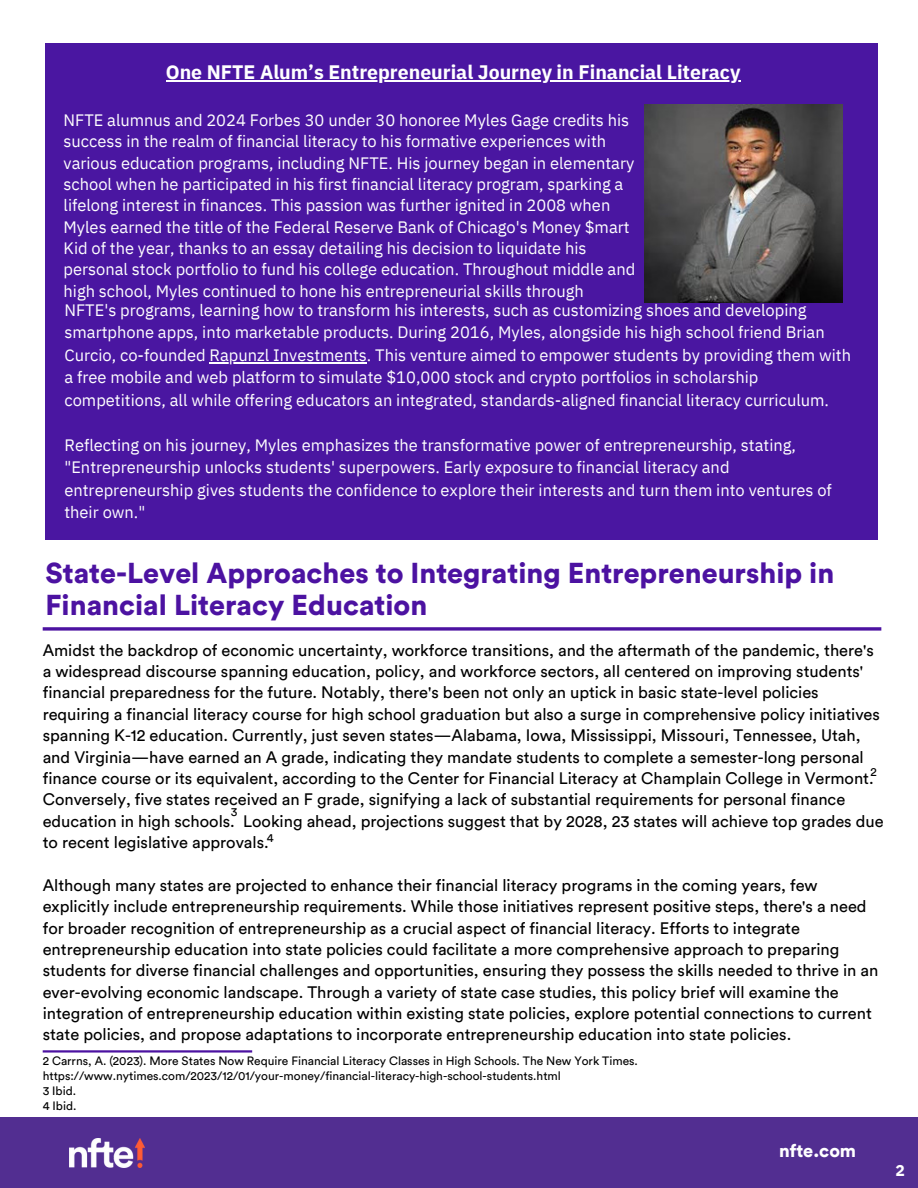
<style>
.page{position:relative;width:918px;height:1188px;background:#fff}
.page>*{position:absolute;margin:0;border:0;box-sizing:border-box;transform-origin:0 0}
.t1{font:900 28.5px/32.7px "Circular Std";color:#4c12a1}
.t2{font:700 19.5px "IBM Plex Sans";color:#fff}
.t3{font:900 18px "Circular Std";color:#fff}
.t4{font:16.5px/21.3px "Circular Std";color:#000}
.t5{font:16.5px/21.3px "IBM Plex Sans";color:#fff}
.t6{font:700 15.75px "IBM Plex Sans";color:#fff}
.t7{font:12px/15px "Circular Std";color:#000}
</style>
<div class="page">
<div style="left:0;top:1117px;width:918px;height:71px;background:#522e91"></div>
<img style="left:69px;top:1138px;width:76px;height:30px">
<svg style="left:43px;top:627px;width:838px;height:4px;background:#6736af"></svg>
<hr style="left:43px;top:1050px;width:209px;height:3px;background:#4c12a1">
<div style="left:45px;top:43px;width:833px;height:497px;background:#4a16a1"></div>
<img style="left:645px;top:104px;width:198px;height:198px">
<hr style="left:166px;top:80px;width:574px;height:2px;background:#fff">
<hr style="left:210px;top:362px;width:157px;height:1px;background:#fff">
<p class="t2" style="left:166px;top:59px;width:576px">One NFTE Alum’s Entrepreneurial Journey in Financial Literacy</p>
<p class="t5" style="left:64px;top:109px;width:573px">NFTE alumnus and 2024 Forbes 30 under 30 honoree Myles Gage credits his success in the realm of financial literacy to his formative experiences with various education programs, including NFTE. His journey began in elementary school when he participated in his first financial literacy program, sparking a lifelong interest in finances. This passion was further ignited in 2008 when Myles earned the title of the Federal Reserve Bank of Chicago's Money $mart Kid of the year, thanks to an essay detailing his decision to liquidate his personal stock portfolio to fund his college education. Throughout middle and high school, Myles continued to hone his entrepreneurial skills through</p>
<p class="t5" style="left:64px;top:299px;width:788px;line-height:22.5px">NFTE's programs, learning how to transform his interests, such as customizing shoes and developing smartphone apps, into marketable products. During 2016, Myles, alongside his high school friend Brian<br>Curcio, co-founded Rapunzl Investments. This venture aimed to empower students by providing them with</p>
<p class="t5" style="left:64px;top:366px;width:766px;line-height:22.5px">a free mobile and web platform to simulate $10,000 stock and crypto portfolios in scholarship competitions, all while offering educators an integrated, standards-aligned financial literacy curriculum.</p>
<p class="t5" style="left:64px;top:434px;width:769px;line-height:22.5px">Reflecting on his journey, Myles emphasizes the transformative power of entrepreneurship, stating, "Entrepreneurship unlocks students' superpowers. Early exposure to financial literacy and entrepreneurship gives students the confidence to explore their interests and turn them into ventures of</p>
<p class="t5" style="left:64px;top:502px;width:82px">their own."</p>
<h4 class="t1" style="left:45px;top:558px;width:790px">State-Level Approaches to Integrating Entrepreneurship in<br>Financial Literacy Education</h4>
<h4 class="t4" style="left:43px;top:640px;width:843px">Amidst the backdrop of economic uncertainty, workforce transitions, and the aftermath of the pandemic, there's a widespread discourse spanning education, policy, and workforce sectors, all centered on improving students' financial preparedness for the future. Notably, there's been not only an uptick in basic state-level policies requiring a financial literacy course for high school graduation but also a surge in comprehensive policy initiatives spanning K-12 education. Currently, just seven states—Alabama, Iowa, Mississippi, Missouri, Tennessee, Utah, and Virginia—have earned an A grade, indicating they mandate students to complete a semester-long personal finance course or its equivalent, according to the Center for Financial Literacy at Champlain College in Vermont.<br>Conversely, five states received an F grade, signifying a lack of substantial requirements for personal finance education in high schools. Looking ahead, projections suggest that by 2028, 23 states will achieve top grades due to recent legislative approvals.</h4>
<h1 class="t4" style="left:43px;top:875px;width:837px">Although many states are projected to enhance their financial literacy programs in the coming years, few explicitly include entrepreneurship requirements. While those initiatives represent positive steps, there's a need for broader recognition of entrepreneurship as a crucial aspect of financial literacy. Efforts to integrate entrepreneurship education into state policies could facilitate a more comprehensive approach to preparing students for diverse financial challenges and opportunities, ensuring they possess the skills needed to thrive in an ever-evolving economic landscape. Through a variety of state case studies, this policy brief will examine the integration of entrepreneurship education within existing state policies, explore potential connections to current state policies, and propose adaptations to incorporate entrepreneurship education into state policies.</h1>
<h3 class="t7" style="left:43px;top:1054px;width:597px">2 Carrns, A. (2023). More States Now Require Financial Literacy Classes in High Schools. The New York Times. https://www.nytimes.com/2023/12/01/your-money/financial-literacy-high-school-students.html</h3>
<h3 class="t7" style="left:43px;top:1084px;width:35px">3 Ibid.</h3>
<p class="t7" style="left:43px;top:1099px;width:35px">4 Ibid.</p>
<h2 class="t7" style="left:871px;top:765px;width:8px">2</h2>
<p class="t7" style="left:231px;top:805px;width:8px">3</p>
<p class="t7" style="left:267px;top:831px;width:8px">4</p>
<h4 class="t3" style="left:779px;top:1143px;width:79px">nfte.com</h4>
<p class="t6" style="left:895px;top:1160px;width:11px">2</p>
</div>
